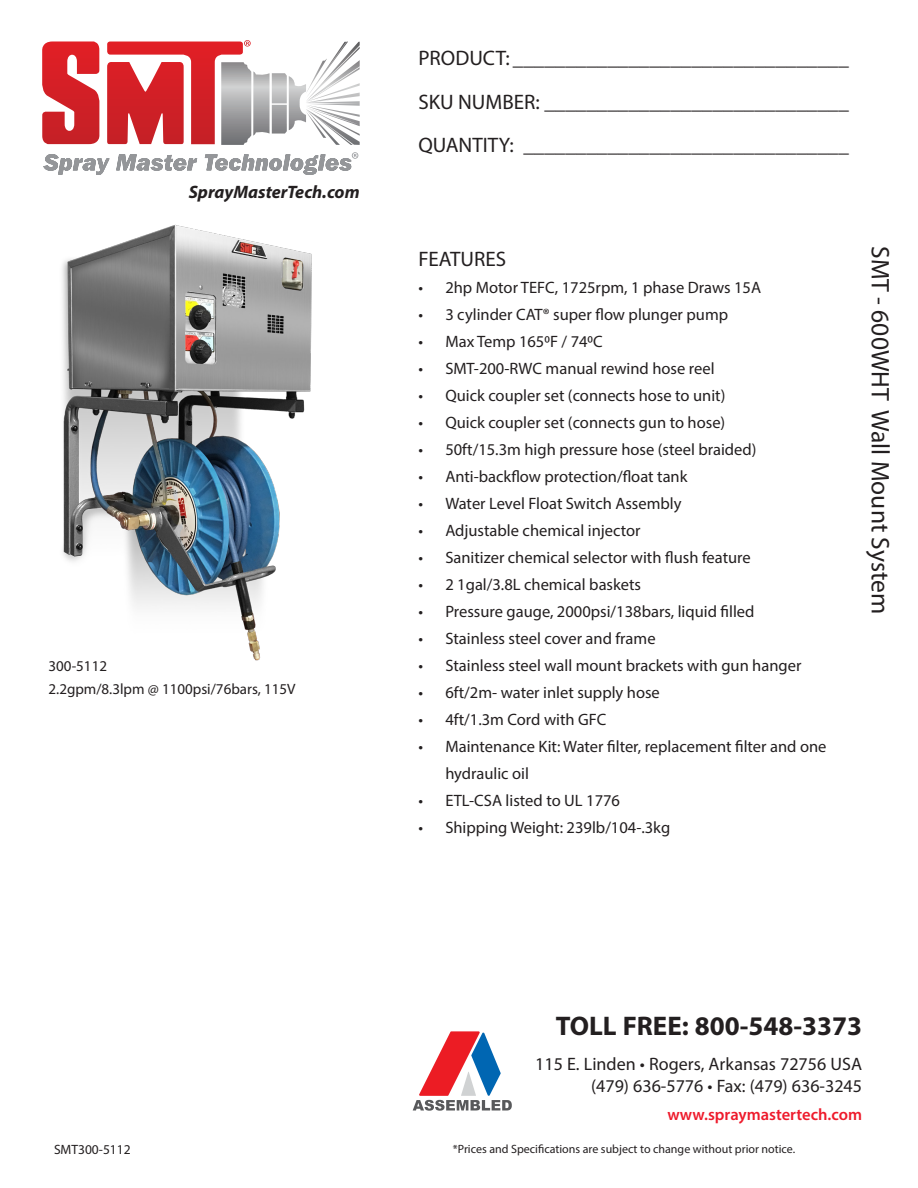
<style>
.page{position:relative;width:918px;height:1188px;background:#fff}
.page>*{position:absolute;margin:0;border:0;box-sizing:border-box;transform-origin:0 0}
.t1{font:700 27px "Myriad Pro";color:#231f20}
.t2{font:25.5px "Myriad Pro";color:#231f20}
.t3{font:21px "Myriad Pro";color:#231f20}
.t4{font:18px/21.6px "Myriad Pro";color:#231f20;text-align:right}
.t5{font:italic 700 18px "Myriad Pro";color:#231f20}
.t6{font:16.5px/27px "Myriad Pro";color:#231f20}
.t7{font:600 16.5px "Myriad Pro";color:#ee1b2c}
.t8{font:15px "Myriad Pro";color:#231f20}
.t9{font:13.5px "Myriad Pro";color:#231f20}
.t10{font:12px "Myriad Pro";color:#231f20}
</style>
<div class="page">
<svg style="left:42px;top:40px;width:318px;height:105px"></svg>
<svg style="left:43px;top:152px;width:315px;height:23px"></svg>
<svg style="left:413px;top:1031px;width:99px;height:80px"></svg>
<img style="left:62px;top:224px;width:250px;height:437px">
<p class="t5" style="left:189px;top:180px;width:172px">SprayMasterTech.com</p>
<p class="t8" style="left:49px;top:657px;width:60px">300-5112</p>
<p class="t8" style="left:49px;top:680px;width:248px">2.2gpm/8.3lpm @ 1100psi/76bars, 115V</p>
<p class="t3" style="left:418px;top:45px;width:432px">PRODUCT: ________________________________</p>
<p class="t3" style="left:418px;top:89px;width:432px">SKU NUMBER: _____________________________</p>
<p class="t3" style="left:418px;top:132px;width:432px">QUANTITY: _______________________________</p>
<p class="t3" style="left:418px;top:246px;width:89px">FEATURES</p>
<p class="t6" style="left:418px;top:274px;width:344px">• 2hp Motor TEFC, 1725rpm, 1 phase Draws 15A</p>
<p class="t6" style="left:418px;top:301px;width:311px">• 3 cylinder CAT® super flow plunger pump</p>
<p class="t6" style="left:418px;top:328px;width:186px">• Max Temp 1650F / 740C</p>
<p class="t6" style="left:418px;top:355px;width:298px">• SMT-200-RWC manual rewind hose reel</p>
<p class="t6" style="left:418px;top:382px;width:309px">• Quick coupler set (connects hose to unit)</p>
<p class="t6" style="left:418px;top:409px;width:308px">• Quick coupler set (connects gun to hose)</p>
<p class="t6" style="left:418px;top:436px;width:340px">• 50ft/15.3m high pressure hose (steel braided)</p>
<p class="t6" style="left:418px;top:463px;width:271px">• Anti-backflow protection/float tank</p>
<p class="t6" style="left:418px;top:490px;width:265px">• Water Level Float Switch Assembly</p>
<p class="t6" style="left:418px;top:517px;width:224px">• Adjustable chemical injector</p>
<p class="t6" style="left:418px;top:544px;width:334px">• Sanitizer chemical selector with flush feature</p>
<p class="t6" style="left:418px;top:571px;width:224px">• 2 1gal/3.8L chemical baskets</p>
<p class="t6" style="left:418px;top:598px;width:338px">• Pressure gauge, 2000psi/138bars, liquid filled</p>
<p class="t6" style="left:418px;top:625px;width:239px">• Stainless steel cover and frame</p>
<p class="t6" style="left:418px;top:652px;width:385px">• Stainless steel wall mount brackets with gun hanger</p>
<p class="t6" style="left:418px;top:679px;width:243px">• 6ft/2m- water inlet supply hose</p>
<p class="t6" style="left:418px;top:706px;width:190px">• 4ft/1.3m Cord with GFC</p>
<p class="t6" style="left:445px;top:733px;width:383px;text-indent:-27px">• Maintenance Kit: Water filter, replacement filter and one hydraulic oil</p>
<p class="t6" style="left:418px;top:787px;width:203px">• ETL-CSA listed to UL 1776</p>
<p class="t6" style="left:418px;top:814px;width:253px">• Shipping Weight: 239lb/104-.3kg</p>
<p class="t2" style="left:896px;top:246px;width:369px;rotate:90deg">SMT - 600WHT Wall Mount System</p>
<p class="t9" style="left:54px;top:1141px;width:78px">SMT300-5112</p>
<p class="t1" style="left:556px;top:1008px;width:308px">TOLL FREE: 800-548-3373</p>
<p class="t4" style="left:535px;top:1053px;width:328px">115 E. Linden • Rogers, Arkansas 72756 USA (479) 636-5776 • Fax: (479) 636-3245</p>
<p class="t7" style="left:667px;top:1104px;width:196px">www.spraymastertech.com</p>
<p class="t10" style="left:453px;top:1141px;width:344px">*Prices and Specifications are subject to change without prior notice.</p>
</div>
